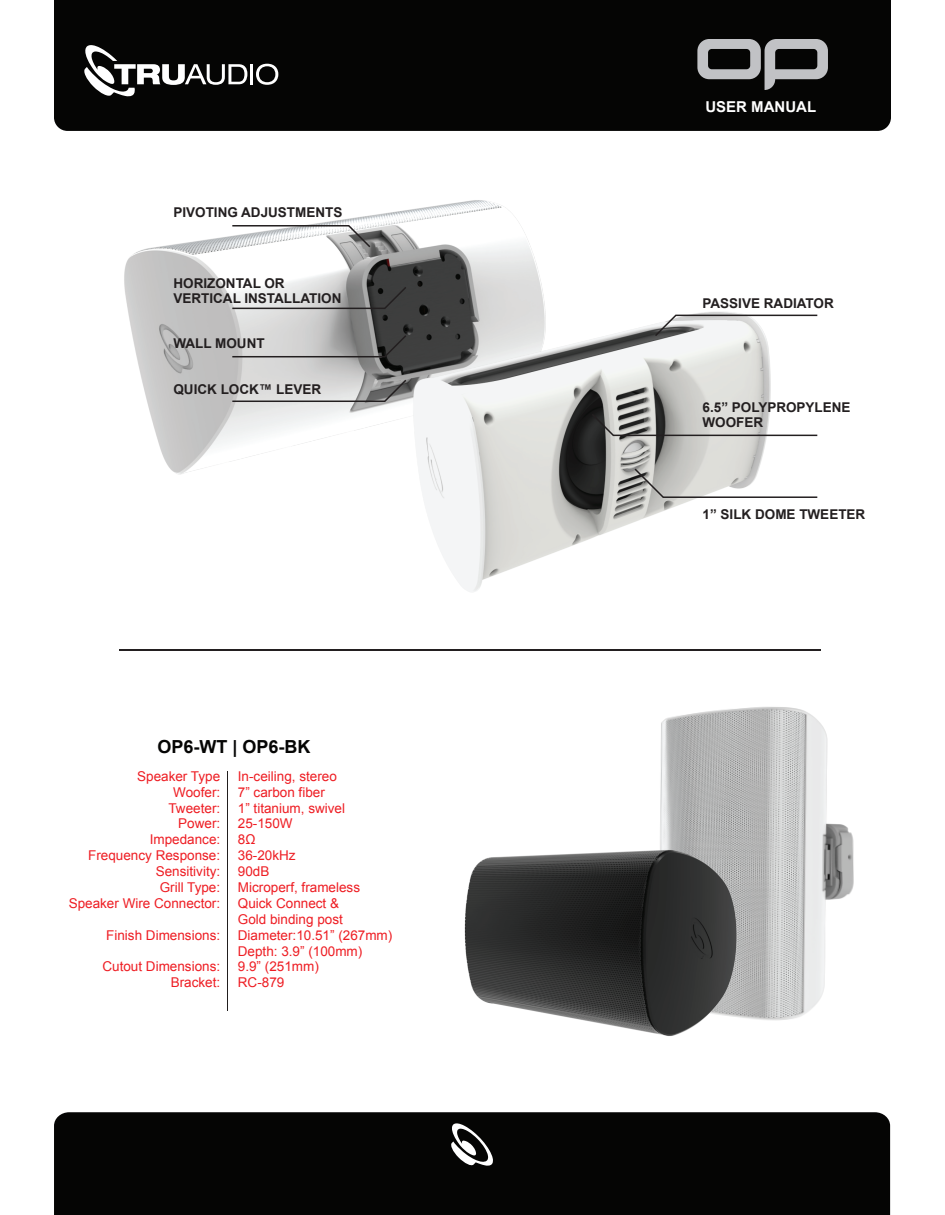
<style>
.page{position:relative;width:945px;height:1215px;background:#fff}
.page>*{position:absolute;margin:0;border:0;box-sizing:border-box;transform-origin:0 0}
.t1{font:700 18px "Arial";color:#050504}
.t2{font:700 15px "Arial";color:#fff}
.t3{font:13.5px/15.9px "Arial";color:#ee1d23;text-align:right}
.t4{font:700 13.5px/14.4px "Arial";color:#231f20}
</style>
<div class="page">
<div style="left:54px;top:0;width:837px;height:131px;background:#050504"></div>
<hr style="left:250px;top:64px;width:3px;height:20px;background:#fff">
<svg style="left:256px;top:64px;width:22px;height:21px"></svg>
<svg style="left:83px;top:45px;width:164px;height:52px"></svg>
<div style="left:54px;top:1112px;width:836px;height:103px;background:#050504"></div>
<svg style="left:450px;top:1123px;width:43px;height:44px"></svg>
<svg style="left:697px;top:39px;width:131px;height:51px;background:#616263"></svg>
<img style="left:124px;top:200px;width:420px;height:275px">
<img style="left:376px;top:296px;width:395px;height:296px">
<svg style="left:653px;top:314px;width:165px;height:24px"></svg>
<svg style="left:633px;top:467px;width:185px;height:32px"></svg>
<svg style="left:590px;top:412px;width:228px;height:25px"></svg>
<svg style="left:231px;top:378px;width:177px;height:25px;background:#bcbbbb"></svg>
<svg style="left:231px;top:334px;width:177px;height:24px;background:#9c9c9c"></svg>
<svg style="left:231px;top:285px;width:177px;height:25px;background:#a6a7a7"></svg>
<svg style="left:231px;top:224px;width:141px;height:25px"></svg>
<hr style="left:227px;top:771px;width:1px;height:239px;background:#211e1e">
<img style="left:558px;top:559px;width:333px;height:588px">
<img style="left:464px;top:835px;width:286px;height:213px">
<hr style="left:119px;top:649px;width:702px;height:2px;background:#231f20">
<p class="t4" style="left:173px;top:205px;width:171px">PIVOTING ADJUSTMENTS</p>
<p class="t4" style="left:173px;top:277px;width:169px">HORIZONTAL OR<br>VERTICAL INSTALLATION</p>
<p class="t4" style="left:173px;top:337px;width:93px">WALL MOUNT</p>
<p class="t4" style="left:173px;top:382px;width:149px">QUICK LOCK™ LEVER</p>
<h1 class="t1" style="left:157px;top:735px;width:155px">OP6-WT | OP6-BK</h1>
<p class="t3" style="left:69px;top:768px;width:153px">Speaker Type<br>Woofer:<br>Tweeter:<br>Power:<br>Impedance:<br>Frequency Response:<br>Sensitivity:<br>Grill Type:<br>Speaker Wire Connector:</p>
<p class="t3" style="left:106px;top:927px;width:116px">Finish Dimensions:</p>
<p class="t3" style="left:102px;top:959px;width:119px">Cutout Dimensions:<br>Bracket:</p>
<p class="t3" style="left:238px;top:768px;width:156px;text-align:left">In-ceiling, stereo<br>7” carbon fiber<br>1” titanium, swivel<br>25-150W<br>8Ω<br>36-20kHz<br>90dB<br>Microperf, frameless<br>Quick Connect &amp;<br>Gold binding post<br>Diameter:10.51” (267mm)<br>Depth: 3.9” (100mm)<br>9.9” (251mm)<br>RC-879</p>
<p class="t2" style="left:705px;top:97px;width:112px">USER MANUAL</p>
<p class="t4" style="left:703px;top:297px;width:133px">PASSIVE RADIATOR</p>
<p class="t4" style="left:703px;top:401px;width:150px">6.5” POLYPROPYLENE<br>WOOFER</p>
<p class="t4" style="left:703px;top:508px;width:164px">1” SILK DOME TWEETER</p>
</div>
